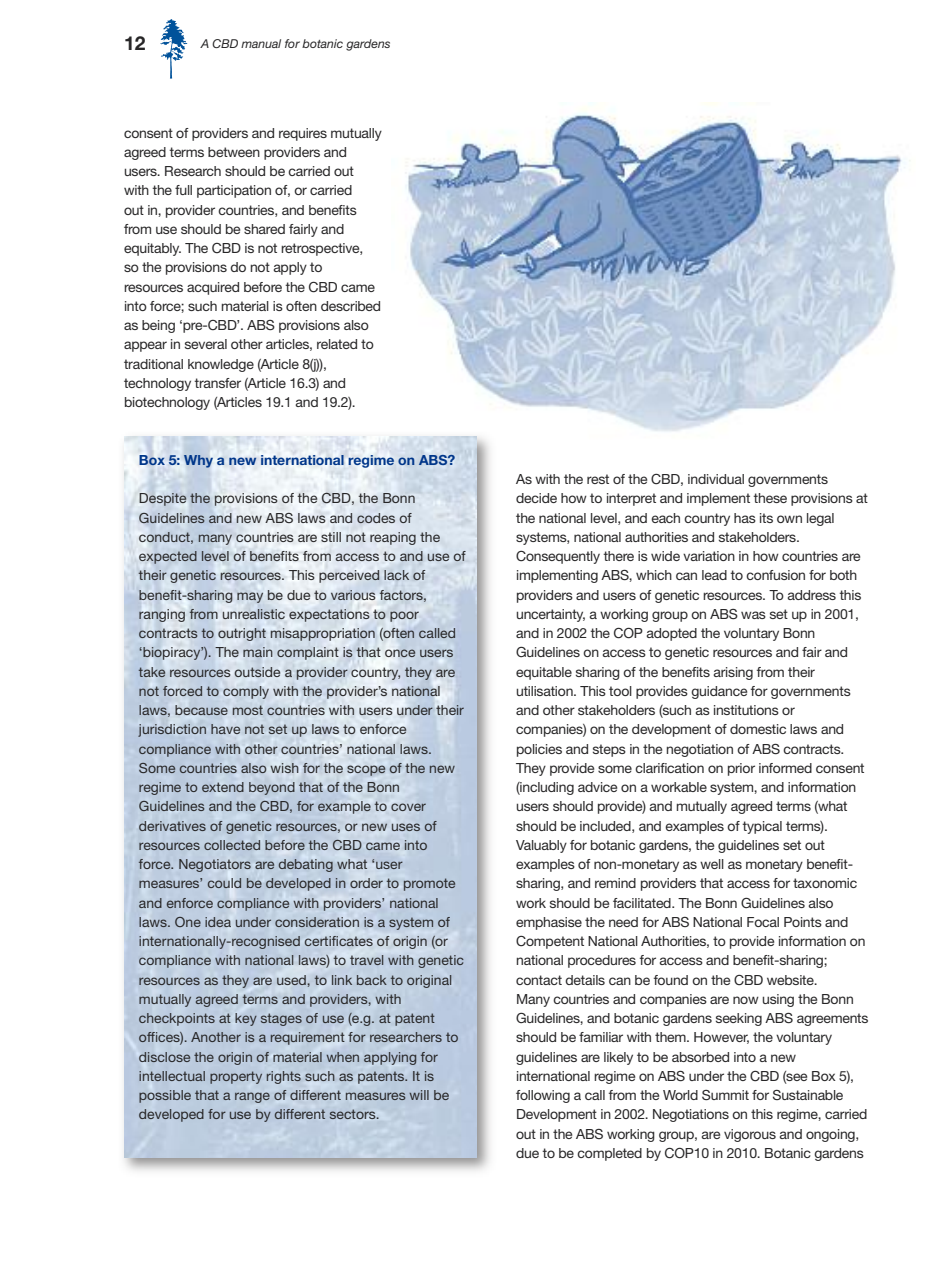
<style>
.page{position:relative;width:943px;height:1265px;background:#fff}
.page>*{position:absolute;margin:0;border:0;box-sizing:border-box;transform-origin:0 0}
.t1{font:700 19.25px "Helvetica Neue";color:#272627}
.t2{font:14px/19.2px "Helvetica Neue";letter-spacing:-.015em;color:#272627}
.t3{font:700 14px "Helvetica Neue";color:#00368a}
.t4{font:italic 12.25px "Helvetica Neue";color:#272627}
</style>
<div class="page">
<svg style="left:160px;top:19px;width:27px;height:60px"></svg>
<img style="left:123px;top:436px;width:368px;height:736px">
<img style="left:124px;top:437px;width:352px;height:721px">
<svg style="left:370px;top:102px;width:348px;height:366px"></svg>
<img style="left:392px;top:103px;width:519px;height:336px">
<h1 class="t1" style="left:124px;top:36px;width:23px">12</h1>
<p class="t4" style="left:201px;top:39px;width:191px">A CBD manual for botanic gardens</p>
<p class="t2" style="left:124px;top:124px;width:259px">consent of providers and requires mutually agreed terms between providers and users. Research should be carried out with the full participation of, or carried<br>out in, provider countries, and benefits from use should be shared fairly and equitably. The CBD is not retrospective, so the provisions do not apply to resources acquired before the CBD came into force; such material is often described as being ‘pre-CBD’. ABS provisions also appear in several other articles, related to traditional knowledge (Article 8(j)), technology transfer (Article 16.3) and biotechnology (Articles 19.1 and 19.2).</p>
<p class="t3" style="left:139px;top:455px;width:318px">Box 5: Why a new international regime on ABS?</p>
<p class="t2" style="left:139px;top:490px;width:328px">Despite the provisions of the CBD, the Bonn Guidelines and new ABS laws and codes of conduct, many countries are still not reaping the expected level of benefits from access to and use of their genetic resources. This perceived lack of benefit-sharing may be due to various factors, ranging from unrealistic expectations to poor contracts to outright misappropriation (often called ‘biopiracy’). The main complaint is that once users take resources outside a provider country, they are not forced to comply with the provider’s national laws, because most countries with users under their jurisdiction have not set up laws to enforce compliance with other countries’ national laws.<br>Some countries also wish for the scope of the new regime to extend beyond that of the Bonn Guidelines and the CBD, for example to cover derivatives of genetic resources, or new uses of resources collected before the CBD came into force. Negotiators are debating what ‘user measures’ could be developed in order to promote and enforce compliance with providers’ national laws. One idea under consideration is a system of internationally-recognised certificates of origin (or compliance with national laws) to travel with genetic resources as they are used, to link back to original mutually agreed terms and providers, with checkpoints at key stages of use (e.g. at patent offices). Another is a requirement for researchers to disclose the origin of material when applying for intellectual property rights such as patents. It is possible that a range of different measures will be developed for use by different sectors.</p>
<p class="t2" style="left:516px;top:471px;width:354px">As with the rest of the CBD, individual governments decide how to interpret and implement these provisions at the national level, and each country has its own legal systems, national authorities and stakeholders.<br>Consequently there is wide variation in how countries are implementing ABS, which can lead to confusion for both providers and users of genetic resources. To address this uncertainty, a working group on ABS was set up in 2001, and in 2002 the COP adopted the voluntary Bonn Guidelines on access to genetic resources and fair and equitable sharing of the benefits arising from their utilisation. This tool provides guidance for governments and other stakeholders (such as institutions or companies) on the development of domestic laws and policies and steps in the negotiation of ABS contracts.<br>They provide some clarification on prior informed consent (including advice on a workable system, and information users should provide) and mutually agreed terms (what should be included, and examples of typical terms).<br>Valuably for botanic gardens, the guidelines set out examples of non-monetary as well as monetary benefit&shy;sharing, and remind providers that access for taxonomic work should be facilitated. The Bonn Guidelines also emphasise the need for ABS National Focal Points and Competent National Authorities, to provide information on national procedures for access and benefit-sharing; contact details can be found on the CBD website.<br>Many countries and companies are now using the Bonn Guidelines, and botanic gardens seeking ABS agreements should be familiar with them. However, the voluntary guidelines are likely to be absorbed into a new international regime on ABS under the CBD (see Box 5), following a call from the World Summit for Sustainable Development in 2002. Negotiations on this regime, carried out in the ABS working group, are vigorous and ongoing, due to be completed by COP10 in 2010. Botanic gardens</p>
</div>
